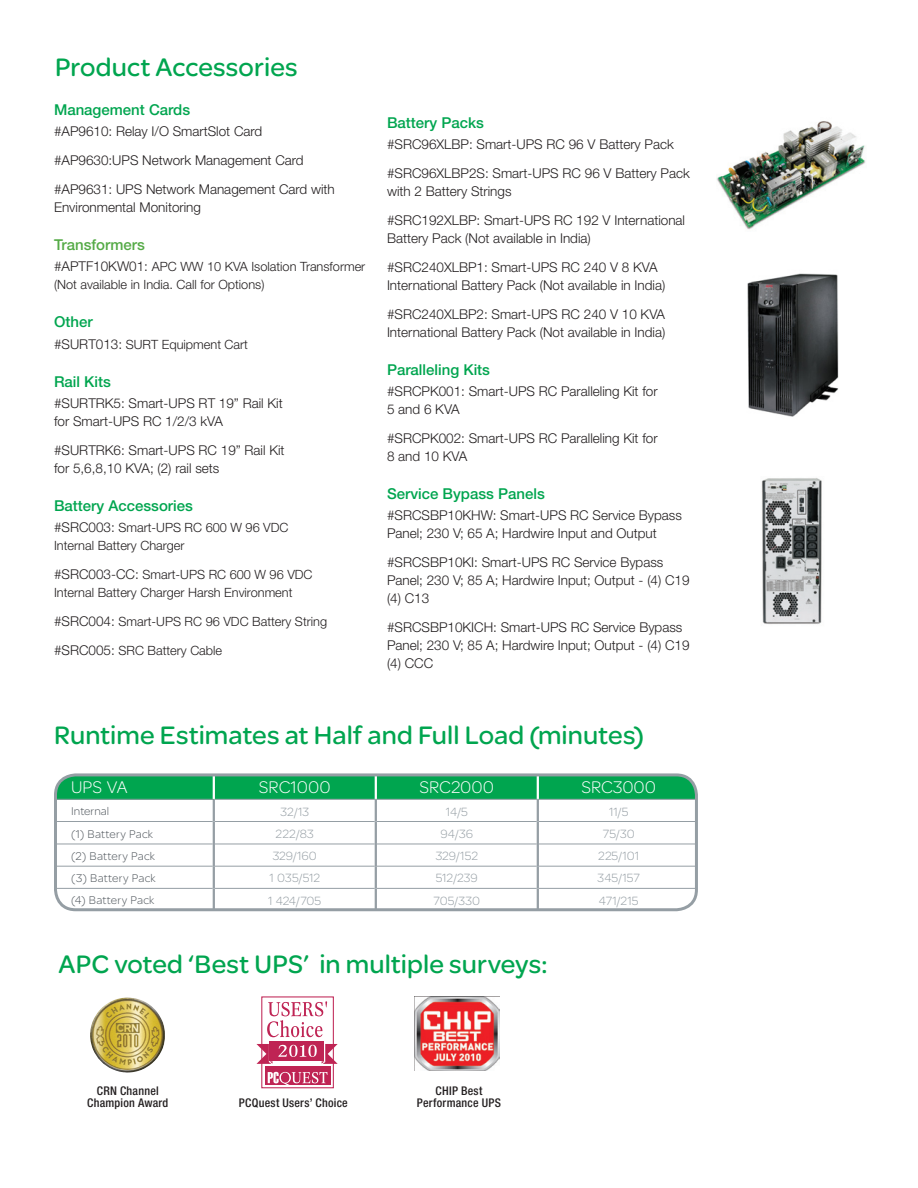
<style>
.page{position:relative;width:918px;height:1188px;background:#fff}
.page>*{position:absolute;margin:0;border:0;box-sizing:border-box;transform-origin:0 0}
.Page_Heading{font:27px "SE Optimist";letter-spacing:.005em;color:#00a54f}
.sub_row_table{font:300 18px "SE Optimist";color:#fff}
.Title_body_text{font:500 15px "Helvetica Neue";color:#00a54f}
.Title_body_text-2{font:500 15px "Helvetica Neue";color:#54aa46}
.Body_Text{font:300 13.5px/18px "Helvetica Neue";color:#231f20}
.Body_Text-2{font:300 12.75px/18px "Helvetica Neue";color:#231f20}
.Chart_Text{font:300 12.75px "SE Optimist";color:#959ea4}
.Column_Heading_Green{font:300 12px "SE Optimist";letter-spacing:.01em;color:#4d545a}
.t1{font:500 condensed 12px/12px "Helvetica Neue";letter-spacing:.02em;color:#231f20;text-align:center}
.s1{font-size:13.5px}
</style>
<div class="page">
<div style="left:56px;top:775px;width:158px;height:24px;background:#00a54f"></div>
<div style="left:215px;top:777px;width:479px;height:22px;background:#00a54f"></div>
<hr style="left:56px;top:799px;width:158px;height:1px;background:#959ea4">
<hr style="left:214px;top:799px;width:162px;height:1px;background:#959ea4">
<hr style="left:376px;top:799px;width:162px;height:1px;background:#959ea4">
<hr style="left:538px;top:799px;width:158px;height:1px;background:#959ea4">
<hr style="left:56px;top:821px;width:157px;height:1px;background:#959ea4">
<hr style="left:215px;top:821px;width:160px;height:1px;background:#959ea4">
<hr style="left:377px;top:821px;width:160px;height:1px;background:#959ea4">
<hr style="left:539px;top:821px;width:157px;height:1px;background:#959ea4">
<hr style="left:56px;top:844px;width:157px;height:1px;background:#959ea4">
<hr style="left:215px;top:844px;width:160px;height:1px;background:#959ea4">
<hr style="left:377px;top:844px;width:160px;height:1px;background:#959ea4">
<hr style="left:539px;top:844px;width:157px;height:1px;background:#959ea4">
<hr style="left:56px;top:866px;width:157px;height:1px;background:#959ea4">
<hr style="left:215px;top:866px;width:160px;height:1px;background:#959ea4">
<hr style="left:377px;top:866px;width:160px;height:1px;background:#959ea4">
<hr style="left:539px;top:866px;width:157px;height:1px;background:#959ea4">
<hr style="left:56px;top:888px;width:157px;height:1px;background:#959ea4">
<hr style="left:215px;top:888px;width:160px;height:1px;background:#959ea4">
<hr style="left:377px;top:888px;width:160px;height:1px;background:#959ea4">
<hr style="left:539px;top:888px;width:157px;height:1px;background:#959ea4">
<hr style="left:213px;top:775px;width:2px;height:24px;background:#fff">
<hr style="left:375px;top:775px;width:2px;height:24px;background:#fff">
<hr style="left:537px;top:775px;width:2px;height:24px;background:#fff">
<hr style="left:213px;top:800px;width:2px;height:22px;background:#959ea4">
<hr style="left:375px;top:800px;width:2px;height:22px;background:#959ea4">
<hr style="left:537px;top:800px;width:2px;height:22px;background:#959ea4">
<hr style="left:213px;top:822px;width:2px;height:22px;background:#959ea4">
<hr style="left:375px;top:822px;width:2px;height:22px;background:#959ea4">
<hr style="left:537px;top:822px;width:2px;height:22px;background:#959ea4">
<hr style="left:213px;top:844px;width:2px;height:22px;background:#959ea4">
<hr style="left:375px;top:844px;width:2px;height:22px;background:#959ea4">
<hr style="left:537px;top:844px;width:2px;height:22px;background:#959ea4">
<hr style="left:213px;top:866px;width:2px;height:22px;background:#959ea4">
<hr style="left:375px;top:866px;width:2px;height:22px;background:#959ea4">
<hr style="left:537px;top:866px;width:2px;height:22px;background:#959ea4">
<hr style="left:213px;top:888px;width:2px;height:22px;background:#959ea4">
<hr style="left:375px;top:888px;width:2px;height:22px;background:#959ea4">
<hr style="left:537px;top:888px;width:2px;height:22px;background:#959ea4">
<div style="left:54px;top:773px;width:644px;height:138px;border:3px solid #959ea4;border-radius:20px"></div>
<img style="left:716px;top:121px;width:150px;height:109px">
<img style="left:414px;top:996px;width:86px;height:74px">
<img style="left:90px;top:998px;width:75px;height:75px">
<div style="left:265px;top:1067px;width:65px;height:18px;background:#bf2454"></div>
<div style="left:270px;top:1041px;width:54px;height:20px;background:#bf2454"></div>
<svg style="left:267px;top:1001px;width:60px;height:36px"></svg>
<svg style="left:256px;top:1044px;width:82px;height:20px"></svg>
<svg style="left:268px;top:1072px;width:59px;height:13px"></svg>
<div style="left:261px;top:996px;width:73px;height:92px;border:1px solid #bf2454"></div>
<img style="left:747px;top:273px;width:92px;height:144px">
<img style="left:761px;top:478px;width:61px;height:146px">
<p class="Page_Heading" style="left:55px;top:48px;width:244px">Product Accessories</p>
<p class="Title_body_text" style="left:54px;top:100px;width:138px">Management Cards</p>
<p class="Body_Text" style="left:54px;top:122px;width:210px">#AP9610: Relay I/O SmartSlot Card</p>
<p class="Body_Text" style="left:54px;top:151px;width:251px">#AP9630:UPS Network Management Card</p>
<p class="Body_Text" style="left:54px;top:180px;width:282px">#AP9631: UPS Network Management Card with<br>Environmental Monitoring</p>
<p class="Title_body_text-2" style="left:54px;top:236px;width:92px">Transformers</p>
<p class="Body_Text-2" style="left:54px;top:257px;width:313px"><span class="s1">#APTF10KW01:</span> APC WW 10 KVA Isolation Transformer (Not available in India. Call for Options)</p>
<p class="Title_body_text" style="left:54px;top:313px;width:40px">Other</p>
<p class="Body_Text-2" style="left:54px;top:335px;width:196px"><span class="s1">#SURT013:</span> SURT Equipment Cart</p>
<p class="Title_body_text" style="left:54px;top:373px;width:58px">Rail Kits</p>
<p class="Body_Text" style="left:54px;top:394px;width:230px">#SURTRK5: Smart-UPS RT 19” Rail Kit for Smart-UPS RC 1/2/3 kVA</p>
<p class="Body_Text" style="left:54px;top:441px;width:232px">#SURTRK6: Smart-UPS RC 19” Rail Kit for 5,6,8,10 KVA; (2) rail sets</p>
<p class="Title_body_text" style="left:54px;top:497px;width:140px">Battery Accessories</p>
<p class="Body_Text-2" style="left:54px;top:519px;width:236px"><span class="s1">#SRC003:</span> Smart-UPS RC 600 W 96 VDC<br>Internal Battery Charger</p>
<p class="Body_Text-2" style="left:54px;top:565px;width:260px"><span class="s1">#SRC003-CC:</span> Smart-UPS RC 600 W 96 VDC<br>Internal Battery Charger Harsh Environment</p>
<p class="Body_Text-2" style="left:54px;top:612px;width:275px"><span class="s1">#SRC004:</span> Smart-UPS RC 96 VDC Battery String</p>
<p class="Body_Text-2" style="left:54px;top:641px;width:170px"><span class="s1">#SRC005:</span> SRC Battery Cable</p>
<p class="Title_body_text" style="left:387px;top:114px;width:98px">Battery Packs</p>
<p class="Body_Text" style="left:387px;top:135px;width:288px">#SRC96XLBP: Smart-UPS RC 96 V Battery Pack</p>
<p class="Body_Text" style="left:387px;top:164px;width:304px">#SRC96XLBP2S: Smart-UPS RC 96 V Battery Pack with 2 Battery Strings</p>
<p class="Body_Text" style="left:387px;top:211px;width:300px">#SRC192XLBP: Smart-UPS RC 192 V International<br>Battery Pack (Not available in India)</p>
<p class="Body_Text" style="left:387px;top:258px;width:280px">#SRC240XLBP1: Smart-UPS RC 240 V 8 KVA<br>International Battery Pack (Not available in India)</p>
<p class="Body_Text" style="left:387px;top:305px;width:280px">#SRC240XLBP2: Smart-UPS RC 240 V 10 KVA<br>International Battery Pack (Not available in India)</p>
<p class="Title_body_text" style="left:387px;top:361px;width:105px">Paralleling Kits</p>
<p class="Body_Text" style="left:387px;top:382px;width:272px">#SRCPK001: Smart-UPS RC Paralleling Kit for<br>5 and 6 KVA</p>
<p class="Body_Text" style="left:387px;top:429px;width:272px">#SRCPK002: Smart-UPS RC Paralleling Kit for<br>8 and 10 KVA</p>
<p class="Title_body_text" style="left:387px;top:485px;width:159px">Service Bypass Panels</p>
<p class="Body_Text" style="left:387px;top:506px;width:296px">#SRCSBP10KHW: Smart-UPS RC Service Bypass<br>Panel; 230 V; 65 A; Hardwire Input and Output</p>
<p class="Body_Text" style="left:387px;top:553px;width:304px">#SRCSBP10KI: Smart-UPS RC Service Bypass<br>Panel; 230 V; 85 A; Hardwire Input; Output - (4) C19 (4) C13</p>
<p class="Body_Text" style="left:387px;top:618px;width:304px">#SRCSBP10KICH: Smart-UPS RC Service Bypass<br>Panel; 230 V; 85 A; Hardwire Input; Output - (4) C19 (4) CCC</p>
<p class="Page_Heading" style="left:54px;top:717px;width:591px">Runtime Estimates at Half and Full Load (minutes)</p>
<p class="sub_row_table" style="left:71px;top:775px;width:58px">UPS VA</p>
<p class="sub_row_table" style="left:259px;top:775px;width:73px">SRC1000</p>
<p class="sub_row_table" style="left:420px;top:775px;width:76px">SRC2000</p>
<p class="sub_row_table" style="left:581px;top:775px;width:76px">SRC3000</p>
<p class="Column_Heading_Green" style="left:71px;top:803px;width:40px">Internal</p>
<p class="Chart_Text" style="left:281px;top:803px;width:30px">32/13</p>
<p class="Chart_Text" style="left:446px;top:803px;width:24px">14/5</p>
<p class="Chart_Text" style="left:609px;top:803px;width:21px">11/5</p>
<p class="Column_Heading_Green" style="left:71px;top:826px;width:83px">(1) Battery Pack</p>
<p class="Chart_Text" style="left:276px;top:825px;width:40px">222/83</p>
<p class="Chart_Text" style="left:440px;top:825px;width:34px">94/36</p>
<p class="Chart_Text" style="left:603px;top:825px;width:33px">75/30</p>
<p class="Column_Heading_Green" style="left:71px;top:848px;width:85px">(2) Battery Pack</p>
<p class="Chart_Text" style="left:273px;top:848px;width:46px">329/160</p>
<p class="Chart_Text" style="left:436px;top:848px;width:44px">329/152</p>
<p class="Chart_Text" style="left:598px;top:848px;width:43px">225/101</p>
<p class="Column_Heading_Green" style="left:71px;top:870px;width:86px">(3) Battery Pack</p>
<p class="Chart_Text" style="left:270px;top:870px;width:52px">1 035/512</p>
<p class="Chart_Text" style="left:436px;top:870px;width:44px">512/239</p>
<p class="Chart_Text" style="left:598px;top:870px;width:44px">345/157</p>
<p class="Column_Heading_Green" style="left:71px;top:892px;width:85px">(4) Battery Pack</p>
<p class="Chart_Text" style="left:268px;top:892px;width:54px">1 424/705</p>
<p class="Chart_Text" style="left:434px;top:892px;width:48px">705/330</p>
<p class="Chart_Text" style="left:599px;top:892px;width:41px">471/215</p>
<p class="Page_Heading" style="left:58px;top:945px;width:491px">APC voted ‘Best UPS’ in multiple surveys:</p>
<p class="t1" style="left:87px;top:1085px;width:83px">CRN Channel<br>Champion Award</p>
<p class="t1" style="left:239px;top:1097px;width:110px">PCQuest Users’ Choice</p>
<p class="t1" style="left:417px;top:1085px;width:86px">CHIP Best<br>Performance UPS</p>
</div>
